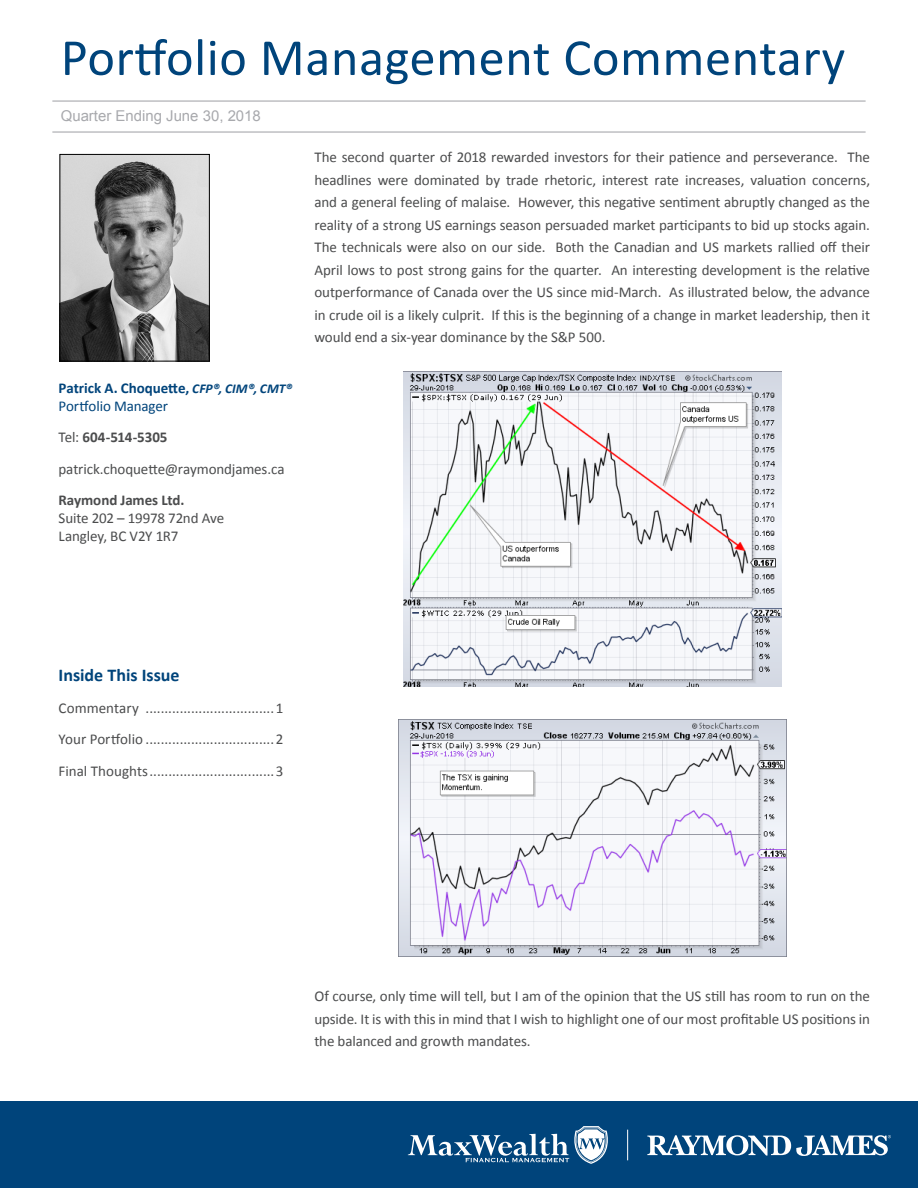
<style>
.page{position:relative;width:918px;height:1188px;background:#fff}
.page>*{position:absolute;margin:0;border:0;box-sizing:border-box;transform-origin:0 0}
.t1{font:52.5px "Calibri";letter-spacing:.01em;color:#00447b}
.t2{font:700 18px "Calibri";color:#00447b}
.TOC_Subhead_1{font:15px/22.5px "Calibri";letter-spacing:-.005em;color:#4b4c4d;text-align:justify}
.t3{font:700 15px/18px "Calibri";letter-spacing:-.005em;color:#00447b}
.t4{font:15px "Arial";color:#a8a9ad}
.t5{font:700 15px "Calibri";color:#4b4c4d}
.s1{font-style:italic;font-size:13.5px}
.s2{font-weight:400}
.s3{font-weight:700}
</style>
<div class="page">
<div style="left:0;top:1102px;width:918px;height:86px;background:#00447b"></div>
<svg style="left:647px;top:1135px;width:244px;height:21px"></svg>
<hr style="left:627px;top:1130px;width:1px;height:30px;background:#fff">
<svg style="left:408px;top:1126px;width:200px;height:38px"></svg>
<hr style="left:52px;top:131px;width:814px;height:2px;background:#a8a9ad">
<hr style="left:52px;top:100px;width:814px;height:2px;background:#a8a9ad">
<img style="left:62px;top:156px;width:146px;height:204px">
<div style="left:60px;top:154px;width:150px;height:208px;border:1px solid #000"></div>
<img style="left:403px;top:371px;width:378px;height:315px">
<img style="left:399px;top:720px;width:387px;height:237px">
<h1 class="t1" style="left:61px;top:24px;width:786px">Portfolio Management Commentary</h1>
<p class="t4" style="left:61px;top:106px;width:202px">Quarter Ending June 30, 2018</p>
<p class="TOC_Subhead_1" style="left:314px;top:146px;width:557px">The second quarter of 2018 rewarded investors for their patience and perseverance. The headlines were dominated by trade rhetoric, interest rate increases, valuation concerns, and a general feeling of malaise. However, this negative sentiment abruptly changed as the reality of a strong US earnings season persuaded market participants to bid up stocks again.<br>The technicals were also on our side. Both the Canadian and US markets rallied off their April lows to post strong gains for the quarter. An interesting development is the relative outperformance of Canada over the US since mid-March. As illustrated below, the advance in crude oil is a likely culprit. If this is the beginning of a change in market leadership, then it would end a six-year dominance by the S&amp;P 500.</p>
<p class="t3" style="left:59px;top:379px;width:235px">Patrick A. Choquette, <span class="s1">CFP®, CIM®, CMT®<br></span><span class="s2">Portfolio Manager</span></p>
<p class="t5" style="left:59px;top:428px;width:111px"><span class="s2">Tel:</span> 604-514-5305</p>
<p class="TOC_Subhead_1" style="left:59px;top:458px;width:228px">patrick.choquette@raymondjames.ca</p>
<p class="TOC_Subhead_1" style="left:59px;top:491px;width:167px;line-height:18px;text-align:left"><span class="s3">Raymond James Ltd.<br></span>Suite 202 – 19978 72nd Ave<br>Langley, BC V2Y 1R7</p>
<p class="t2" style="left:59px;top:664px;width:123px">Inside This Issue</p>
<p class="TOC_Subhead_1" style="left:59px;top:697px;width:227px">Commentary ..................................1</p>
<p class="TOC_Subhead_1" style="left:59px;top:728px;width:227px">Your Portfolio ..................................2</p>
<p class="TOC_Subhead_1" style="left:59px;top:760px;width:227px">Final Thoughts.................................3</p>
<p class="TOC_Subhead_1" style="left:314px;top:985px;width:557px">Of course, only time will tell, but I am of the opinion that the US still has room to run on the upside. It is with this in mind that I wish to highlight one of our most profitable US positions in the balanced and growth mandates.</p>
</div>
